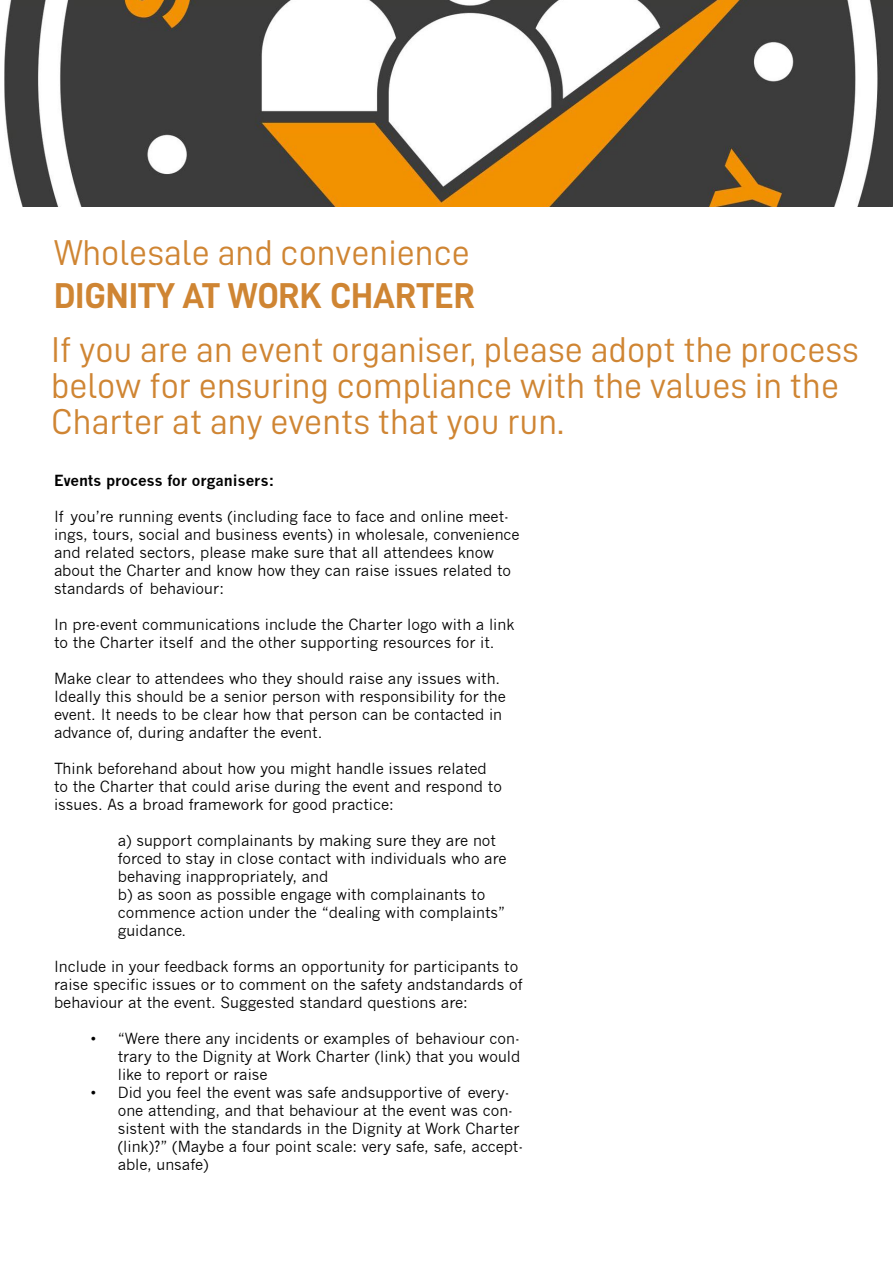
<style>
.page{position:relative;width:893px;height:1263px;background:#fff}
.page>*{position:absolute;margin:0;border:0;box-sizing:border-box;transform-origin:0 0}
.t1{font:36px/36px "D DIN";color:#cf8533}
.t2{font:36px "D DIN Bold";color:#cf8533}
.t3{font:15px/18px "News Gothic";color:#000}
.t4{font:700 15px "News Gothic";color:#000}
</style>
<div class="page">
<img style="left:4px;top:0;width:888px;height:207px">
<h1 class="t1" style="left:54px;top:234px;width:417px">Wholesale and convenience</h1>
<h1 class="t2" style="left:54px;top:276px;width:423px">DIGNITY AT WORK CHARTER</h1>
<h1 class="t1" style="left:51px;top:331px;width:809px">If you are an event organiser, please adopt the process below for ensuring compliance with the values in the<br>Charter at any events that you run.</h1>
<p class="t4" style="left:54px;top:471px;width:222px">Events process for organisers:</p>
<p class="t3" style="left:54px;top:507px;width:467px">If you’re running events (including face to face and online meet&shy;ings, tours, social and business events) in wholesale, convenience and related sectors, please make sure that all attendees know about the Charter and know how they can raise issues related to standards of behaviour:</p>
<p class="t3" style="left:54px;top:615px;width:462px">In pre-event communications include the Charter logo with a link to the Charter itself and the other supporting resources for it.</p>
<p class="t3" style="left:54px;top:669px;width:453px">Make clear to attendees who they should raise any issues with.<br>Ideally this should be a senior person with responsibility for the event. It needs to be clear how that person can be contacted in advance of, during andafter the event.</p>
<p class="t3" style="left:54px;top:759px;width:449px">Think beforehand about how you might handle issues related to the Charter that could arise during the event and respond to issues. As a broad framework for good practice:</p>
<p class="t3" style="left:118px;top:831px;width:390px">a) support complainants by making sure they are not forced to stay in close contact with individuals who are behaving inappropriately, and<br>b) as soon as possible engage with complainants to commence action under the “dealing with complaints” guidance.</p>
<p class="t3" style="left:54px;top:957px;width:470px">Include in your feedback forms an opportunity for participants to raise specific issues or to comment on the safety andstandards of behaviour at the event. Suggested standard questions are:</p>
<p class="t3" style="left:118px;top:1029px;width:404px;text-align:justify;text-indent:-27px">• “Were there any incidents or examples of behaviour con&shy;trary to the Dignity at Work Charter (link) that you would like to report or raise</p>
<p class="t3" style="left:118px;top:1083px;width:407px;text-indent:-27px">• Did you feel the event was safe andsupportive of every&shy;one attending, and that behaviour at the event was con&shy;sistent with the standards in the Dignity at Work Charter (link)?” (Maybe a four point scale: very safe, safe, accept&shy;able, unsafe)</p>
</div>
